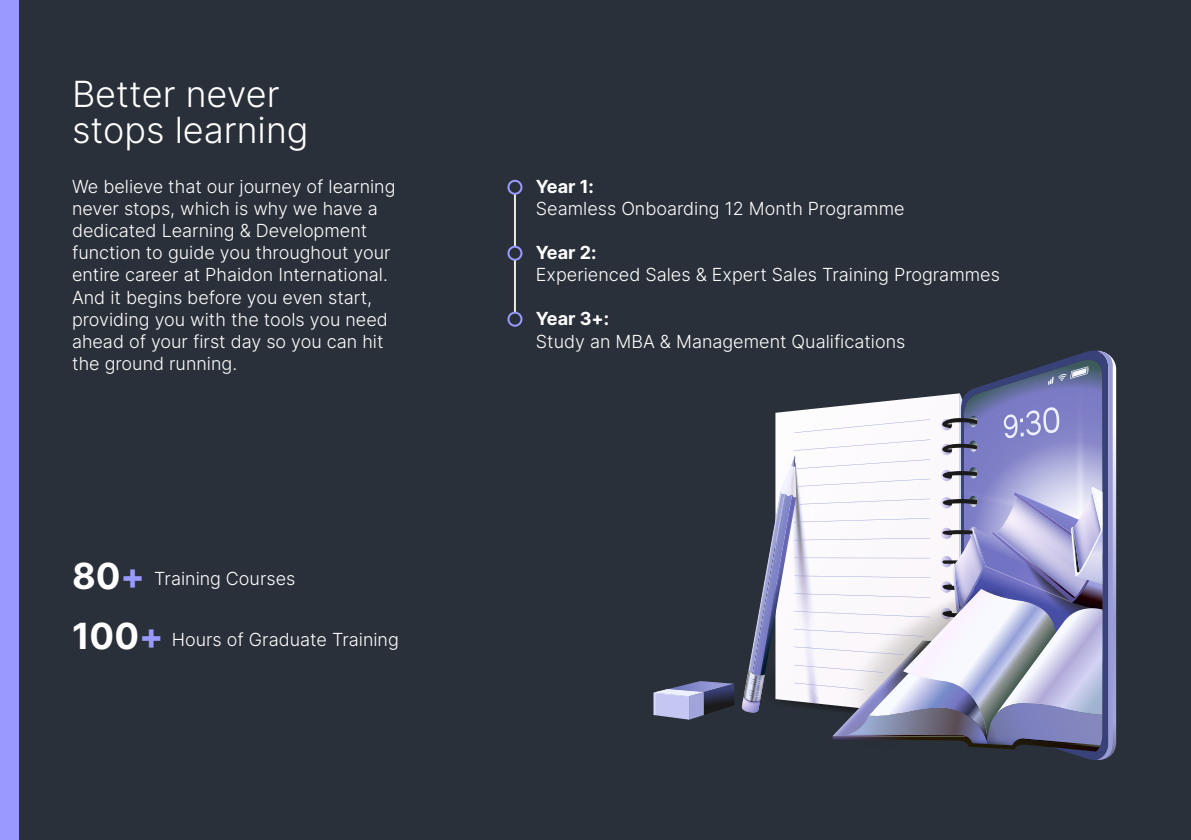
<style>
.page{position:relative;width:1191px;height:840px;background:#fff}
.page>*{position:absolute;margin:0;border:0;box-sizing:border-box;transform-origin:0 0}
.t1{font:300 36px/36px "Inter";color:#fff}
.t2{font:300 18px/22px "Inter";color:#fff}
.t3{font:700 18px "Inter";color:#fff}
.s1{font-weight:700;font-size:36px}
.s2{font-weight:700;font-size:36px;color:#99f}
</style>
<div class="page">
<div style="left:0;top:0;width:1191px;height:839px;background:#2a3039"></div>
<hr style="left:514px;top:187px;width:2px;height:136px;background:#ebebdf">
<svg style="left:653px;top:681px;width:81px;height:38px"></svg>
<svg style="left:741px;top:350px;width:375px;height:409px"></svg>
<div style="left:508px;top:181px;width:13px;height:13px;background:#2a3039;border-radius:50%"></div>
<div style="left:507px;top:180px;width:15px;height:15px;border:2px solid #99f;border-radius:50%"></div>
<div style="left:508px;top:246px;width:13px;height:13px;background:#2a3039;border-radius:50%"></div>
<div style="left:507px;top:245px;width:15px;height:15px;border:2px solid #99f;border-radius:50%"></div>
<div style="left:508px;top:312px;width:13px;height:13px;background:#2a3039;border-radius:50%"></div>
<div style="left:507px;top:311px;width:15px;height:15px;border:2px solid #99f;border-radius:50%"></div>
<div style="left:0;top:0;width:19px;height:839px;background:#99f"></div>
<h1 class="t1" style="left:72px;top:75px;width:238px">Better never stops learning</h1>
<p class="t2" style="left:72px;top:175px;width:325px">We believe that our journey of learning never stops, which is why we have a dedicated Learning &amp; Development function to guide you throughout your entire career at Phaidon International.<br>And it begins before you even start, providing you with the tools you need ahead of your first day so you can hit the ground running.</p>
<p class="t3" style="left:536px;top:174px;width:59px">Year 1:</p>
<p class="t2" style="left:536px;top:197px;width:370px">Seamless Onboarding 12 Month Programme</p>
<p class="t3" style="left:536px;top:240px;width:62px">Year 2:</p>
<p class="t2" style="left:536px;top:263px;width:465px">Experienced Sales &amp; Expert Sales Training Programmes</p>
<p class="t3" style="left:536px;top:305px;width:75px">Year 3+:</p>
<p class="t2" style="left:536px;top:329px;width:371px">Study an MBA &amp; Management Qualifications</p>
<p class="t2" style="left:72px;top:566px;width:225px"><span class="s1">80</span><span class="s2">+</span> Training Courses</p>
<p class="t2" style="left:72px;top:627px;width:328px"><span class="s1">100</span><span class="s2">+</span> Hours of Graduate Training</p>
</div>
